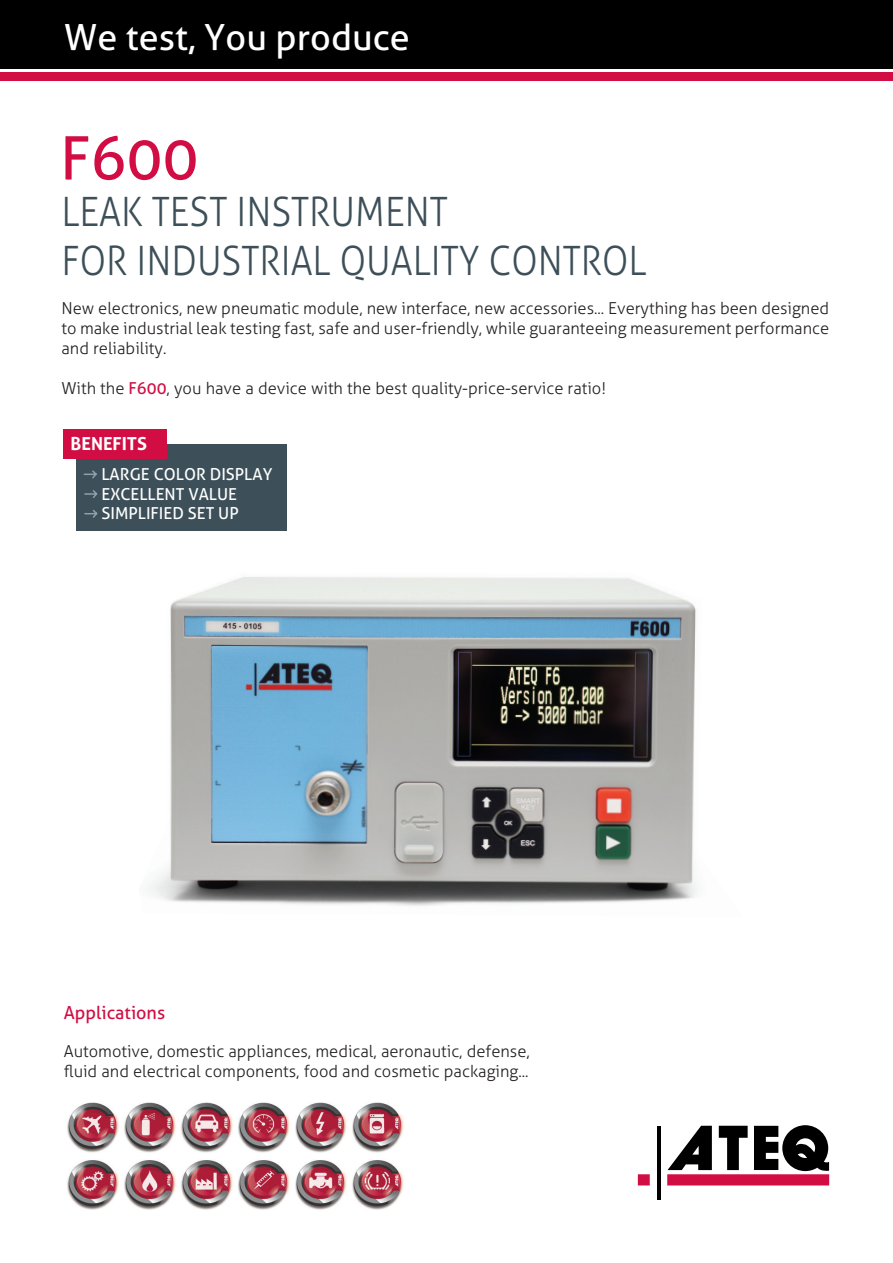
<style>
.page{position:relative;width:893px;height:1263px;background:#fff}
.page>*{position:absolute;margin:0;border:0;box-sizing:border-box;transform-origin:0 0}
.t1{font:60px "Aller";color:#d20d44}
.t2{font:300 40.5px/48.6px "Aller";color:#3d4f59;scale:.9 1}
.t3{font:36px "Aller";color:#fff}
.t4{font:18px "Aller";color:#d20d44}
.t5{font:700 18px "Aller";color:#fff}
.t6{font:300 16.5px/19.8px "Aller";color:#231f20}
.t7{font:16.5px/19.8px "Aller";color:#fff}
.s1{font-weight:400;color:#d20d44}
</style>
<div class="page">
<div style="left:0;top:72px;width:893px;height:9px;background:#d20d44"></div>
<div style="left:0;top:0;width:893px;height:68px;background:#000001"></div>
<hr style="left:657px;top:1126px;width:3px;height:73px;background:#000001">
<svg style="left:638px;top:1125px;width:191px;height:60px"></svg>
<div style="left:77px;top:444px;width:210px;height:87px;background:#3d4f59"></div>
<div style="left:64px;top:429px;width:103px;height:30px;background:#d20d44"></div>
<svg style="left:83px;top:470px;width:14px;height:9px"></svg>
<svg style="left:84px;top:490px;width:14px;height:8px"></svg>
<svg style="left:84px;top:509px;width:14px;height:9px"></svg>
<img style="left:67px;top:1102px;width:337px;height:108px">
<img style="left:148px;top:577px;width:550px;height:329px">
<h3 class="t3" style="left:64px;top:15px;width:347px">We test, You produce</h3>
<h1 class="t1" style="left:60px;top:122px;width:140px">F600</h1>
<h2 class="t2" style="left:61px;top:187px;width:652px">LEAK TEST INSTRUMENT<br>FOR INDUSTRIAL QUALITY CONTROL</h2>
<p class="t6" style="left:61px;top:299px;width:769px;text-align:justify">New electronics, new pneumatic module, new interface, new accessories... Everything has been designed to make industrial leak testing fast, safe and user-friendly, while guaranteeing measurement performance and reliability.</p>
<p class="t6" style="left:61px;top:378px;width:546px">With the <span class="s1">F600</span>, you have a device with the best quality-price-service ratio!</p>
<p class="t5" style="left:71px;top:433px;width:78px">BENEFITS</p>
<p class="t7" style="left:101px;top:464px;width:172px">LARGE COLOR DISPLAY<br>EXCELLENT VALUE<br>SIMPLIFIED SET UP</p>
<p class="t4" style="left:64px;top:1001px;width:103px">Applications</p>
<p class="t6" style="left:64px;top:1042px;width:468px">Automotive, domestic appliances, medical, aeronautic, defense, fluid and electrical components, food and cosmetic packaging...</p>
</div>
